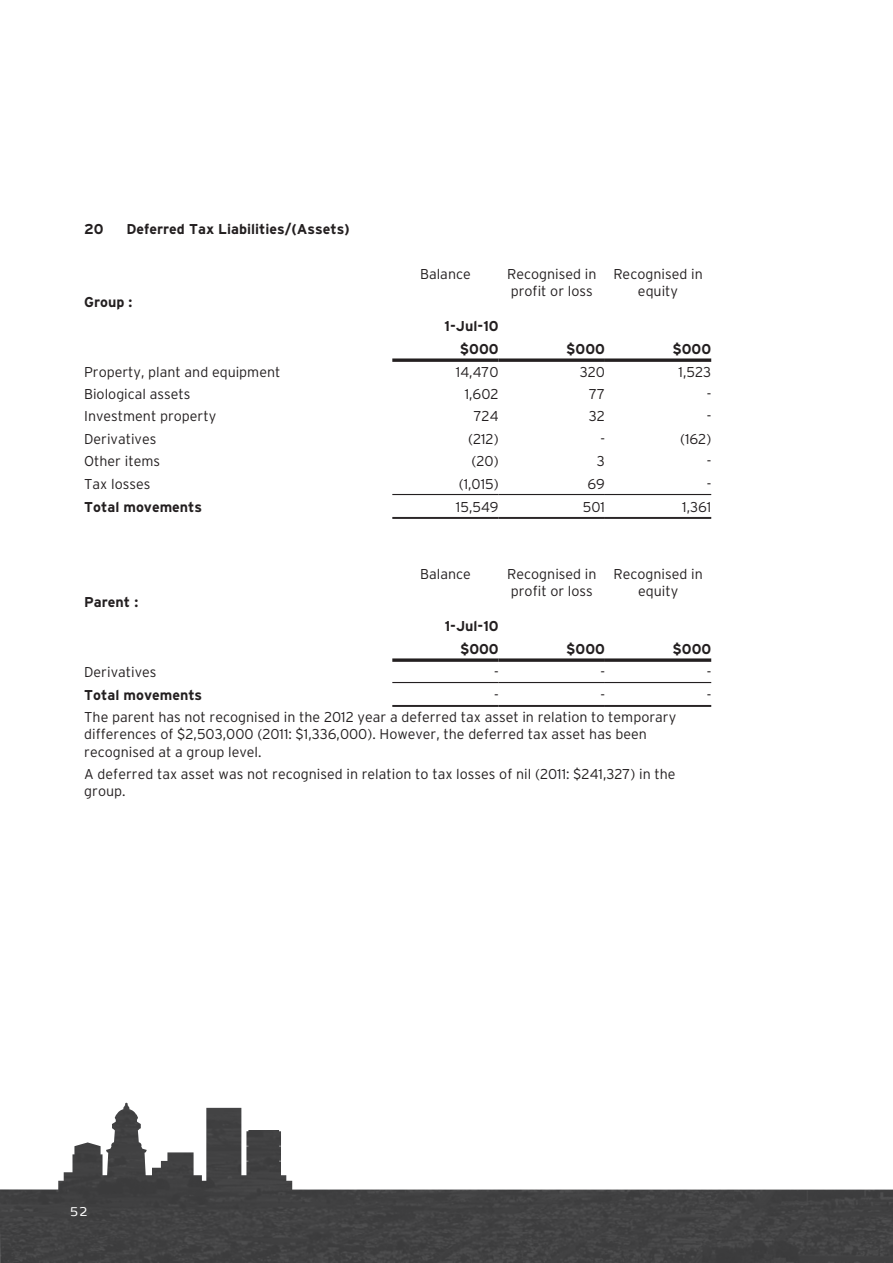
<style>
.page{position:relative;width:893px;height:1263px;background:#fff}
.page>*{position:absolute;margin:0;border:0;box-sizing:border-box;transform-origin:0 0}
.t1{font:300 14.25px/17.1px "Interstate";color:#231f20}
.t2{font:700 14.25px/23.4px "Interstate";color:#231f20;text-align:right}
.t3{font:12px "Max LF";color:#fff}
</style>
<div class="page">
<img style="left:0;top:1103px;width:893px;height:160px">
<svg style="left:392px;top:358px;width:107px;height:4px"></svg>
<svg style="left:499px;top:358px;width:106px;height:4px"></svg>
<svg style="left:605px;top:358px;width:106px;height:4px"></svg>
<hr style="left:392px;top:494px;width:107px;height:1px;background:#231f20">
<hr style="left:499px;top:494px;width:106px;height:1px;background:#231f20">
<hr style="left:605px;top:494px;width:106px;height:1px;background:#231f20">
<hr style="left:392px;top:517px;width:107px;height:1px;background:#231f20">
<hr style="left:392px;top:518px;width:107px;height:1px;background:#231f20">
<hr style="left:499px;top:517px;width:106px;height:1px;background:#231f20">
<hr style="left:499px;top:518px;width:106px;height:1px;background:#231f20">
<hr style="left:605px;top:517px;width:106px;height:1px;background:#231f20">
<hr style="left:605px;top:518px;width:106px;height:1px;background:#231f20">
<svg style="left:392px;top:658px;width:107px;height:4px"></svg>
<svg style="left:499px;top:658px;width:106px;height:4px"></svg>
<svg style="left:605px;top:658px;width:106px;height:4px"></svg>
<hr style="left:392px;top:682px;width:107px;height:1px;background:#231f20">
<hr style="left:499px;top:682px;width:106px;height:1px;background:#231f20">
<hr style="left:605px;top:682px;width:106px;height:1px;background:#231f20">
<hr style="left:392px;top:705px;width:107px;height:1px;background:#231f20">
<hr style="left:392px;top:706px;width:107px;height:1px;background:#231f20">
<hr style="left:499px;top:705px;width:106px;height:1px;background:#231f20">
<hr style="left:499px;top:706px;width:106px;height:1px;background:#231f20">
<hr style="left:605px;top:705px;width:106px;height:1px;background:#231f20">
<hr style="left:605px;top:706px;width:106px;height:1px;background:#231f20">
<p class="t2" style="left:84px;top:218px;width:21px">20</p>
<p class="t2" style="left:126px;top:218px;width:225px">Deferred Tax Liabilities/(Assets)</p>
<p class="t2" style="left:84px;top:291px;width:50px">Group :</p>
<p class="t1" style="left:420px;top:265px;width:52px">Balance</p>
<p class="t1" style="left:507px;top:265px;width:91px">Recognised in profit or loss</p>
<p class="t1" style="left:613px;top:265px;width:91px;text-align:center">Recognised in equity</p>
<p class="t2" style="left:445px;top:314px;width:55px">1-Jul-10 $000</p>
<p class="t2" style="left:566px;top:337px;width:40px">$000</p>
<p class="t2" style="left:672px;top:337px;width:40px">$000</p>
<p class="t1" style="left:84px;top:363px;width:198px">Property, plant and equipment</p>
<p class="t1" style="left:456px;top:363px;width:44px">14,470</p>
<p class="t1" style="left:580px;top:363px;width:27px">320</p>
<p class="t1" style="left:679px;top:363px;width:34px">1,523</p>
<p class="t1" style="left:84px;top:385px;width:108px">Biological assets</p>
<p class="t1" style="left:465px;top:385px;width:35px">1,602</p>
<p class="t1" style="left:589px;top:385px;width:17px">77</p>
<p class="t1" style="left:707px;top:385px;width:6px">-</p>
<p class="t1" style="left:84px;top:408px;width:134px">Investment property</p>
<p class="t1" style="left:474px;top:408px;width:26px">724</p>
<p class="t1" style="left:589px;top:408px;width:18px">32</p>
<p class="t1" style="left:707px;top:408px;width:6px">-</p>
<p class="t1" style="left:84px;top:430px;width:74px">Derivatives</p>
<p class="t1" style="left:468px;top:430px;width:32px">(212)</p>
<p class="t1" style="left:600px;top:430px;width:6px">-</p>
<p class="t1" style="left:680px;top:430px;width:33px">(162)</p>
<p class="t1" style="left:84px;top:452px;width:77px">Other items</p>
<p class="t1" style="left:471px;top:452px;width:29px">(20)</p>
<p class="t1" style="left:597px;top:452px;width:10px">3</p>
<p class="t1" style="left:707px;top:452px;width:6px">-</p>
<p class="t1" style="left:84px;top:475px;width:68px">Tax losses</p>
<p class="t1" style="left:459px;top:475px;width:41px">(1,015)</p>
<p class="t1" style="left:587px;top:475px;width:19px">69</p>
<p class="t1" style="left:707px;top:475px;width:6px">-</p>
<p class="t2" style="left:84px;top:495px;width:120px">Total movements</p>
<p class="t1" style="left:456px;top:498px;width:44px">15,549</p>
<p class="t1" style="left:583px;top:498px;width:24px">501</p>
<p class="t1" style="left:682px;top:498px;width:31px">1,361</p>
<p class="t2" style="left:84px;top:590px;width:56px">Parent :</p>
<p class="t1" style="left:420px;top:565px;width:52px">Balance</p>
<p class="t1" style="left:507px;top:565px;width:91px">Recognised in profit or loss</p>
<p class="t1" style="left:613px;top:565px;width:91px;text-align:center">Recognised in equity</p>
<p class="t2" style="left:445px;top:614px;width:55px">1-Jul-10 $000</p>
<p class="t2" style="left:566px;top:637px;width:40px">$000</p>
<p class="t2" style="left:673px;top:637px;width:40px">$000</p>
<p class="t1" style="left:84px;top:663px;width:74px">Derivatives</p>
<p class="t1" style="left:494px;top:663px;width:6px">-</p>
<p class="t1" style="left:600px;top:663px;width:6px">-</p>
<p class="t1" style="left:707px;top:663px;width:6px">-</p>
<p class="t2" style="left:84px;top:683px;width:120px">Total movements</p>
<p class="t1" style="left:494px;top:686px;width:6px">-</p>
<p class="t1" style="left:600px;top:686px;width:6px">-</p>
<p class="t1" style="left:707px;top:686px;width:6px">-</p>
<p class="t1" style="left:84px;top:709px;width:593px">The parent has not recognised in the 2012 year a deferred tax asset in relation to temporary differences of $2,503,000 (2011: $1,336,000). However, the deferred tax asset has been recognised at a group level.</p>
<p class="t1" style="left:84px;top:765px;width:593px">A deferred tax asset was not recognised in relation to tax losses of nil (2011: $241,327) in the group.</p>
<p class="t3" style="left:71px;top:1204px;width:18px">52</p>
</div>
